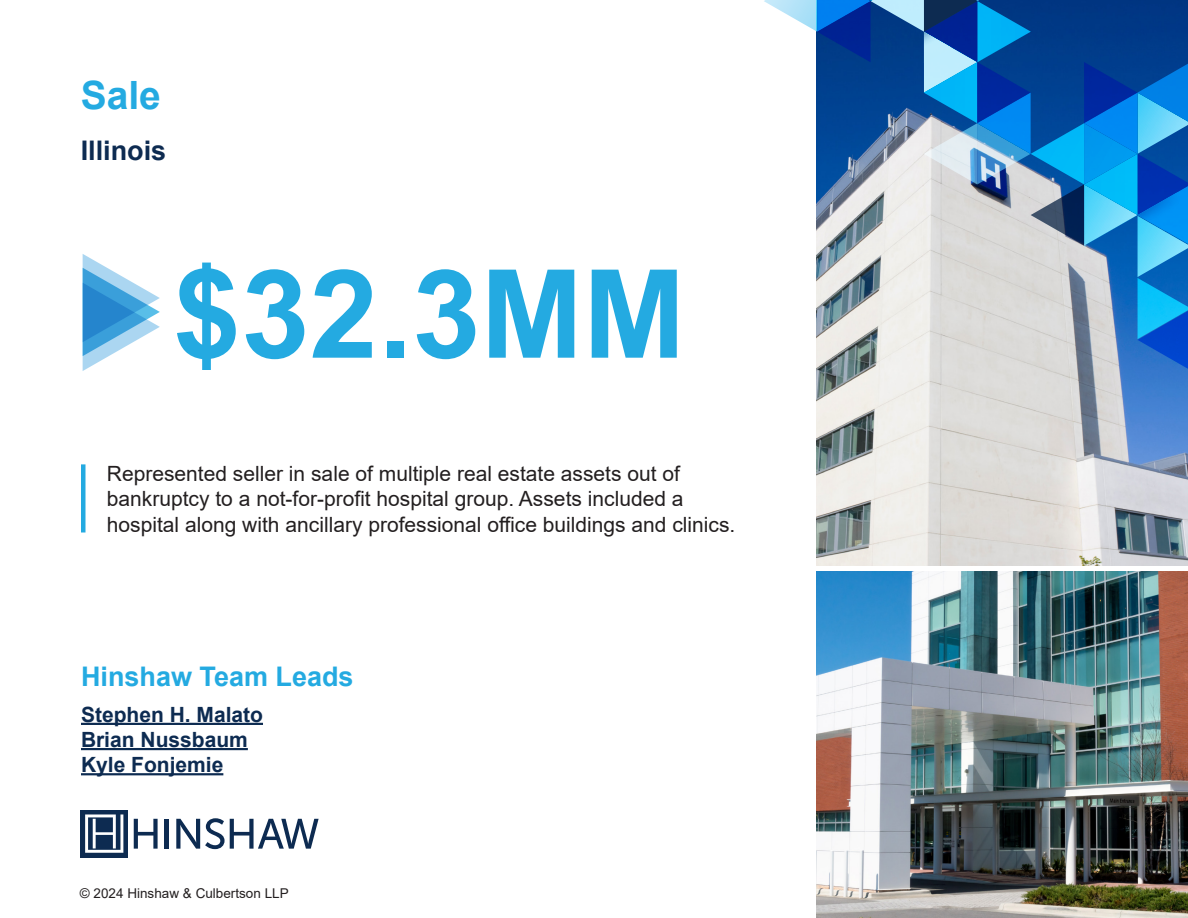
<style>
.page{position:relative;width:1188px;height:918px;background:#fff}
.page>*{position:absolute;margin:0;border:0;box-sizing:border-box;transform-origin:0 0}
.t1{font:700 123px "Arial";color:#24aae1}
.t2{font:700 39px "Arial";color:#24aae1}
.t3{font:700 27px "Arial";color:#24aae1}
.t4{font:700 27px "Arial";color:#0d2b51}
.t5{font:21px/25.2px "Arial";color:#231f20}
.t6{font:700 21px/25.2px "Arial";color:#0d2b51}
.t7{font:13.5px "Arial";color:#231f20}
</style>
<div class="page">
<img style="left:817px;top:370px;width:371px;height:195px">
<svg style="left:134px;top:819px;width:24px;height:30px"></svg>
<hr style="left:165px;top:819px;width:4px;height:30px;background:#0d2b51">
<svg style="left:176px;top:818px;width:143px;height:31px"></svg>
<div style="left:80px;top:810px;width:48px;height:47px;background:#0d2b51"></div>
<svg style="left:85px;top:814px;width:38px;height:39px"></svg>
<img style="left:816px;top:571px;width:372px;height:347px">
<svg style="left:764px;top:0;width:424px;height:370px;background:#74a0c8"></svg>
<svg style="left:83px;top:254px;width:77px;height:117px"></svg>
<div style="left:81px;top:464px;width:5px;height:69px;background:#24aae1"></div>
<hr style="left:81px;top:723px;width:182px;height:2px;background:#0d2b51">
<hr style="left:81px;top:748px;width:167px;height:2px;background:#0d2b51">
<hr style="left:81px;top:773px;width:142px;height:2px;background:#0d2b51">
<p class="t2" style="left:81px;top:68px;width:82px">Sale</p>
<p class="t4" style="left:81px;top:132px;width:87px">Illinois</p>
<p class="t1" style="left:173px;top:228px;width:514px">$32.3MM</p>
<p class="t5" style="left:107px;top:461px;width:630px">Represented seller in sale of multiple real estate assets out of bankruptcy to a not-for-profit hospital group. Assets included a hospital along with ancillary professional office buildings and clinics.</p>
<p class="t3" style="left:81px;top:657px;width:274px">Hinshaw Team Leads</p>
<p class="t6" style="left:81px;top:702px;width:184px">Stephen H. Malato<br>Brian Nussbaum</p>
<p class="t6" style="left:81px;top:752px;width:144px">Kyle Fonjemie</p>
<p class="t7" style="left:80px;top:884px;width:210px">© 2024 Hinshaw &amp; Culbertson LLP</p>
</div>
